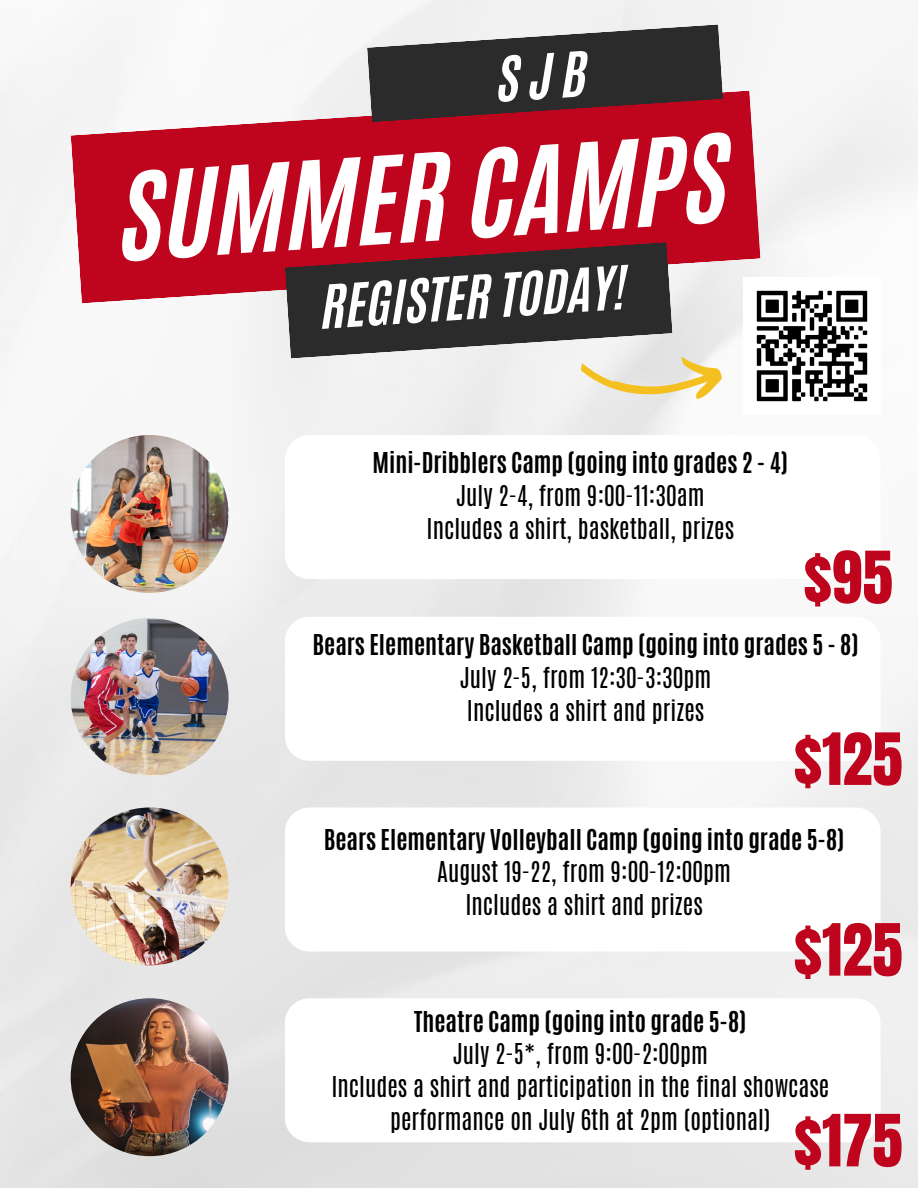
<style>
.page{position:relative;width:918px;height:1188px;background:#fff}
.page>*{position:absolute;margin:0;border:0;box-sizing:border-box;transform-origin:0 0}
.t1{font:102.9px "CA Generated";color:#fff}
.t2{font:61.05px "Anton";color:#bf051e}
.t3{font:51.15px "CA Generated";color:#fff}
.t4{font:24px/32.7px "Antonio";color:#000;text-align:center}
.t5{font:700 24px "Antonio";color:#000}
</style>
<div class="page">
<img style="left:0;top:0;width:918px;height:1188px">
<svg style="left:71px;top:91px;width:689px;height:212px;background:#c7293e"></svg>
<svg style="left:285px;top:242px;width:388px;height:117px;background:#4d373a"></svg>
<div style="left:285px;top:435px;width:596px;height:144px;background:#fff;border-radius:25px"></div>
<div style="left:285px;top:617px;width:596px;height:144px;background:#fff;border-radius:25px"></div>
<div style="left:285px;top:808px;width:596px;height:144px;background:#fff;border-radius:25px"></div>
<div style="left:285px;top:998px;width:596px;height:144px;background:#fff;border-radius:25px"></div>
<img style="left:71px;top:435px;width:158px;height:158px;border-radius:50%">
<img style="left:71px;top:618px;width:158px;height:158px;border-radius:50%">
<img style="left:71px;top:808px;width:158px;height:157px;border-radius:50%">
<img style="left:71px;top:998px;width:158px;height:158px;border-radius:50%">
<img style="left:743px;top:277px;width:138px;height:138px">
<svg style="left:578px;top:340px;width:148px;height:68px"></svg>
<svg style="left:367px;top:24px;width:356px;height:98px;background:#564144"></svg>
<h3 class="t1" style="left:116px;top:145px;width:612px;rotate:-4deg">SUMMER CAMPS</h3>
<p class="t3" style="left:320px;top:271px;width:307px;rotate:-4deg">REGISTER TODAY!</p>
<p class="t5" style="left:373px;top:446px;width:417px">Mini-Dribblers Camp (going into grades 2 - 4)</p>
<p class="t4" style="left:456px;top:480px;width:250px">July 2-4, from 9:00-11:30am</p>
<p class="t4" style="left:427px;top:512px;width:309px">Includes a shirt, basketball, prizes</p>
<h1 class="t2" style="left:804px;top:534px;width:91px">$95</h1>
<p class="t5" style="left:313px;top:628px;width:548px">Bears Elementary Basketball Camp (going into grades 5 - 8)</p>
<p class="t4" style="left:460px;top:661px;width:253px">July 2-5, from 12:30-3:30pm</p>
<p class="t4" style="left:467px;top:694px;width:239px">Includes a shirt and prizes</p>
<h2 class="t2" style="left:794px;top:715px;width:110px">$125</h2>
<p class="t5" style="left:324px;top:822px;width:522px">Bears Elementary Volleyball Camp (going into grade 5-8)</p>
<p class="t4" style="left:437px;top:856px;width:295px">August 19-22, from 9:00-12:00pm</p>
<p class="t4" style="left:465px;top:888px;width:239px">Includes a shirt and prizes</p>
<h2 class="t2" style="left:794px;top:906px;width:110px">$125</h2>
<h2 class="t5" style="left:414px;top:1004px;width:334px">Theatre Camp (going into grade 5-8)</h2>
<p class="t4" style="left:453px;top:1038px;width:257px">July 2-5*, from 9:00-2:00pm</p>
<p class="t4" style="left:331px;top:1071px;width:499px">Includes a shirt and participation in the final showcase performance on July 6th at 2pm (optional)</p>
<p class="t2" style="left:794px;top:1097px;width:110px">$175</p>
</div>
